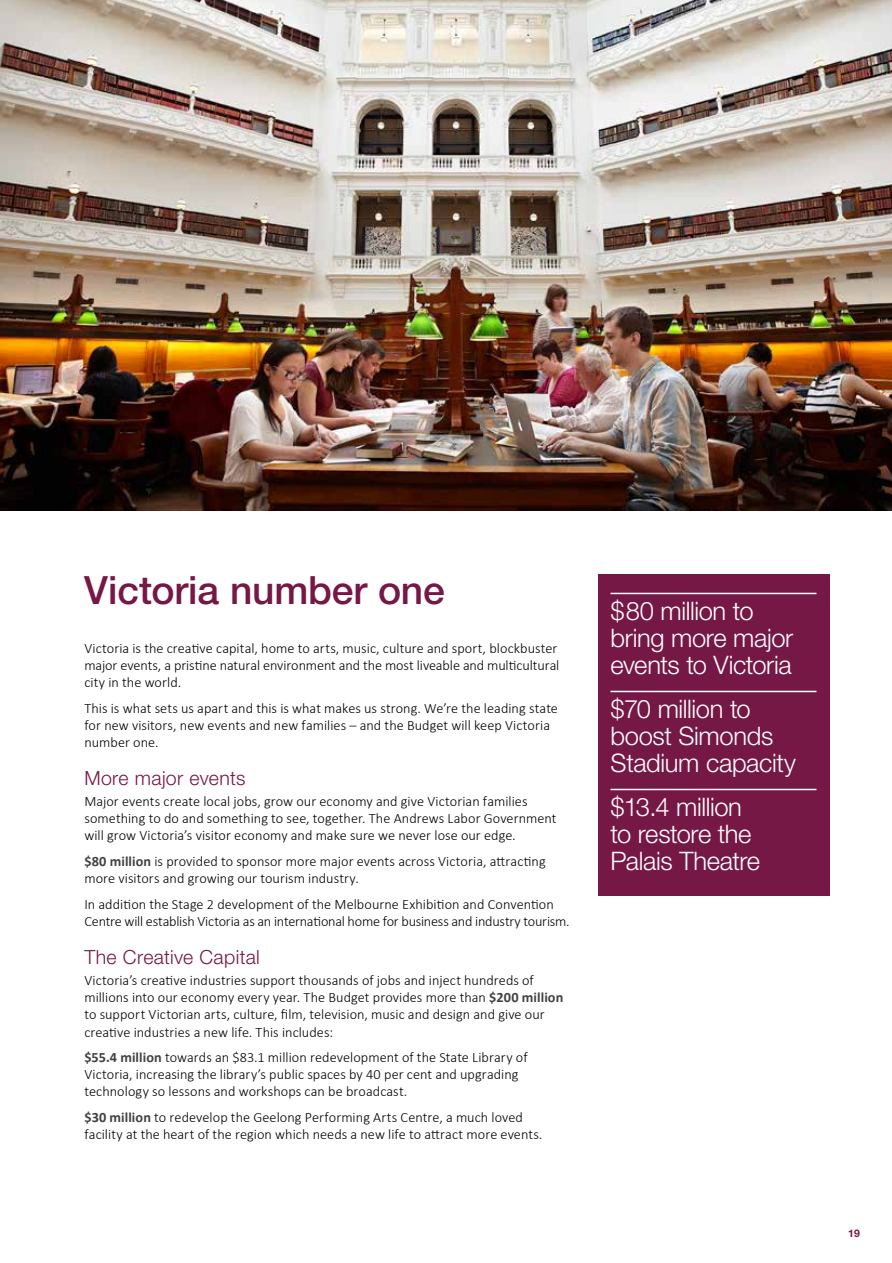
<style>
.page{position:relative;width:892px;height:1263px;background:#fff}
.page>*{position:absolute;margin:0;border:0;box-sizing:border-box;transform-origin:0 0}
.t1{font:500 39px "Helvetica Neue";letter-spacing:-.005em;color:#761846}
.t2{font:300 25.5px/27px "Helvetica Neue";letter-spacing:-.015em;color:#fff}
.t3{font:300 19.5px "Helvetica Neue";letter-spacing:.02em;color:#761846}
.t4{font:300 14.25px/17.1px "Calibri";color:#000}
.t5{font:700 10.5px "Helvetica Neue East A";color:#761846}
.s1{font-weight:700;color:#414042}
</style>
<div class="page">
<img style="left:0;top:0;width:891px;height:510px">
<div style="left:597px;top:574px;width:232px;height:321px;background:#761846"></div>
<hr style="left:610px;top:593px;width:206px;height:1px;background:#fff">
<hr style="left:610px;top:691px;width:206px;height:1px;background:#fff">
<hr style="left:610px;top:789px;width:206px;height:1px;background:#fff">
<h1 class="t1" style="left:84px;top:567px;width:362px">Victoria number one</h1>
<p class="t4" style="left:84px;top:639px;width:476px">Victoria is the creative capital, home to arts, music, culture and sport, blockbuster major events, a pristine natural environment and the most liveable and multicultural city in the world.</p>
<p class="t4" style="left:84px;top:699px;width:475px">This is what sets us apart and this is what makes us strong. We’re the leading state for new visitors, new events and new families – and the Budget will keep Victoria number one.</p>
<h3 class="t3" style="left:84px;top:766px;width:162px">More major events</h3>
<p class="t4" style="left:84px;top:792px;width:473px">Major events create local jobs, grow our economy and give Victorian families something to do and something to see, together. The Andrews Labor Government will grow Victoria’s visitor economy and make sure we never lose our edge.</p>
<p class="t4" style="left:84px;top:852px;width:463px"><span class="s1">$80 million</span> is provided to sponsor more major events across Victoria, attracting more visitors and growing our tourism industry.</p>
<p class="t4" style="left:84px;top:895px;width:486px">In addition the Stage 2 development of the Melbourne Exhibition and Convention<br>Centre will establish Victoria as an international home for business and industry tourism.</p>
<h3 class="t3" style="left:84px;top:945px;width:177px">The Creative Capital</h3>
<p class="t4" style="left:84px;top:971px;width:480px">Victoria’s creative industries support thousands of jobs and inject hundreds of millions into our economy every year. The Budget provides more than <span class="s1">$200 million </span>to support Victorian arts, culture, film, television, music and design and give our creative industries a new life. This includes:</p>
<p class="t4" style="left:84px;top:1048px;width:444px"><span class="s1">$55.4 million</span> towards an $83.1 million redevelopment of the State Library of<br>Victoria, increasing the library’s public spaces by 40 per cent and upgrading technology so lessons and workshops can be broadcast.</p>
<p class="t4" style="left:84px;top:1108px;width:459px"><span class="s1">$30 million</span> to redevelop the Geelong Performing Arts Centre, a much loved facility at the heart of the region which needs a new life to attract more events.</p>
<h2 class="t2" style="left:610px;top:597px;width:184px">$80 million to bring more major events to Victoria</h2>
<h2 class="t2" style="left:610px;top:695px;width:187px">$70 million to boost Simonds<br>Stadium capacity</h2>
<h2 class="t2" style="left:610px;top:793px;width:151px">$13.4 million to restore the<br>Palais Theatre</h2>
<p class="t5" style="left:847px;top:1227px;width:13px">19</p>
</div>
